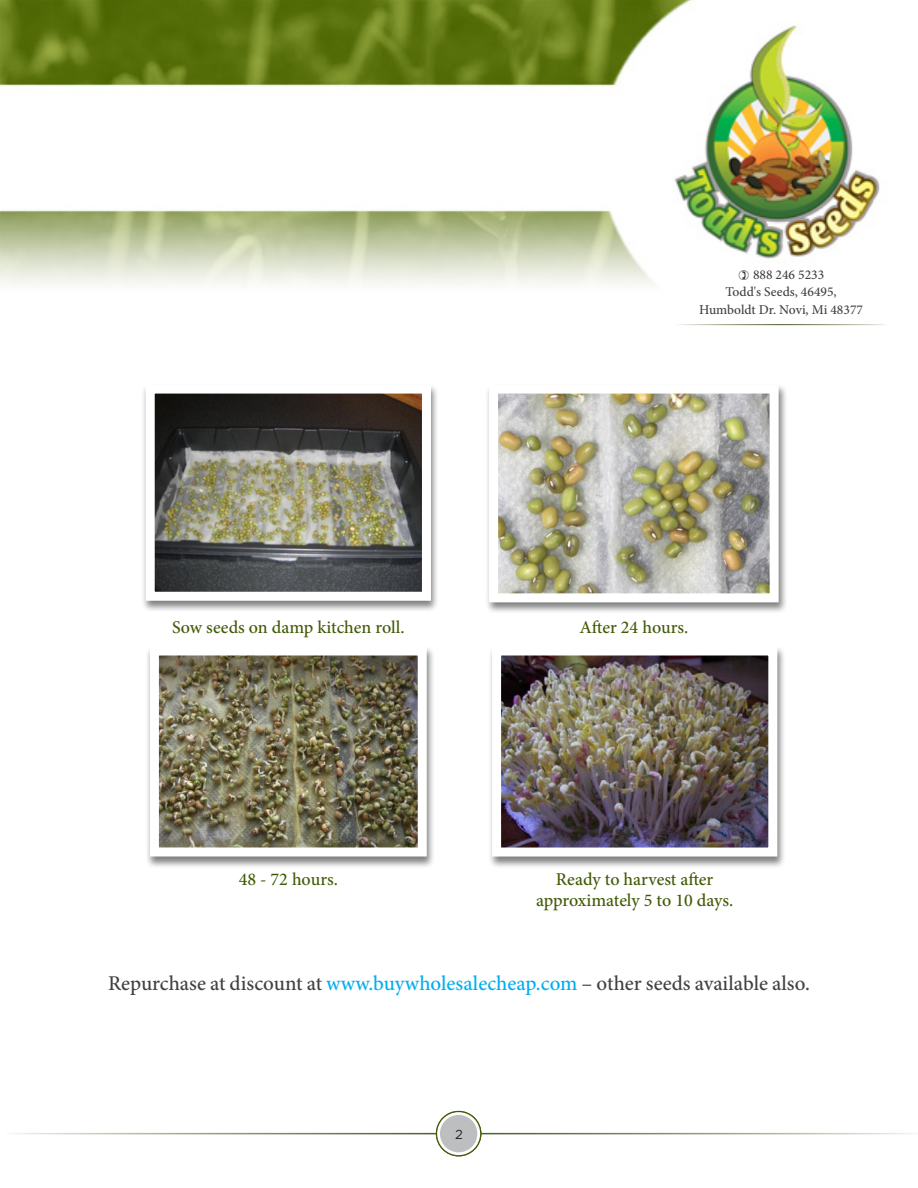
<style>
.page{position:relative;width:918px;height:1188px;background:#fff}
.page>*{position:absolute;margin:0;border:0;box-sizing:border-box;transform-origin:0 0}
.t1{font:500 21px "Minion Pro";color:#414042}
.t2{font:500 18px/21.6px "Minion Pro";letter-spacing:-.005em;color:#415a06;text-align:center}
.t3{font:500 13.5px "Minion Pro";color:#414042}
.t4{font:13.05px "Gotham";color:#222021}
.s1{color:#00aeef}
</style>
<div class="page">
<img style="left:0;top:0;width:880px;height:287px">
<div style="left:145px;top:646px;width:290px;height:223px;background:#000;opacity:.5"></div>
<img style="left:160px;top:656px;width:257px;height:190px">
<div style="left:150px;top:646px;width:277px;height:210px;border:9px solid #fff"></div>
<div style="left:141px;top:384px;width:298px;height:229px;background:#000;opacity:.5"></div>
<img style="left:156px;top:395px;width:265px;height:196px">
<div style="left:146px;top:385px;width:285px;height:216px;border:9px solid #fff"></div>
<div style="left:485px;top:383px;width:303px;height:232px;background:#000;opacity:.5"></div>
<img style="left:499px;top:395px;width:270px;height:197px">
<div style="left:489px;top:385px;width:290px;height:217px;border:9px solid #fff"></div>
<div style="left:488px;top:645px;width:298px;height:223px;background:#000;opacity:.5"></div>
<img style="left:502px;top:656px;width:265px;height:191px">
<div style="left:492px;top:646px;width:285px;height:211px;border:9px solid #fff"></div>
<svg style="left:437px;top:1112px;width:44px;height:44px"></svg>
<div style="left:436px;top:1111px;width:45px;height:45px;border:1px solid #415a06;border-radius:50%"></div>
<div style="left:440px;top:1115px;width:37px;height:37px;background:#bcbec0;border-radius:50%"></div>
<svg style="left:739px;top:270px;width:10px;height:10px"></svg>
<p class="t3" style="left:753px;top:266px;width:73px">888 246 5233</p>
<p class="t3" style="left:725px;top:283px;width:113px">Todd's Seeds, 46495,</p>
<p class="t3" style="left:699px;top:301px;width:165px">Humboldt Dr. Novi, Mi 48377</p>
<p class="t2" style="left:172px;top:616px;width:234px">Sow seeds on damp kitchen roll.</p>
<p class="t2" style="left:579px;top:616px;width:110px">After 24 hours.</p>
<p class="t2" style="left:239px;top:868px;width:101px">48 - 72 hours.</p>
<p class="t2" style="left:536px;top:868px;width:199px">Ready to harvest after approximately 5 to 10 days.</p>
<p class="t1" style="left:108px;top:969px;width:703px">Repurchase at discount at <span class="s1">www.buywholesalecheap.com</span> – other seeds available also.</p>
<p class="t4" style="left:455px;top:1126px;width:9px">21</p>
</div>
